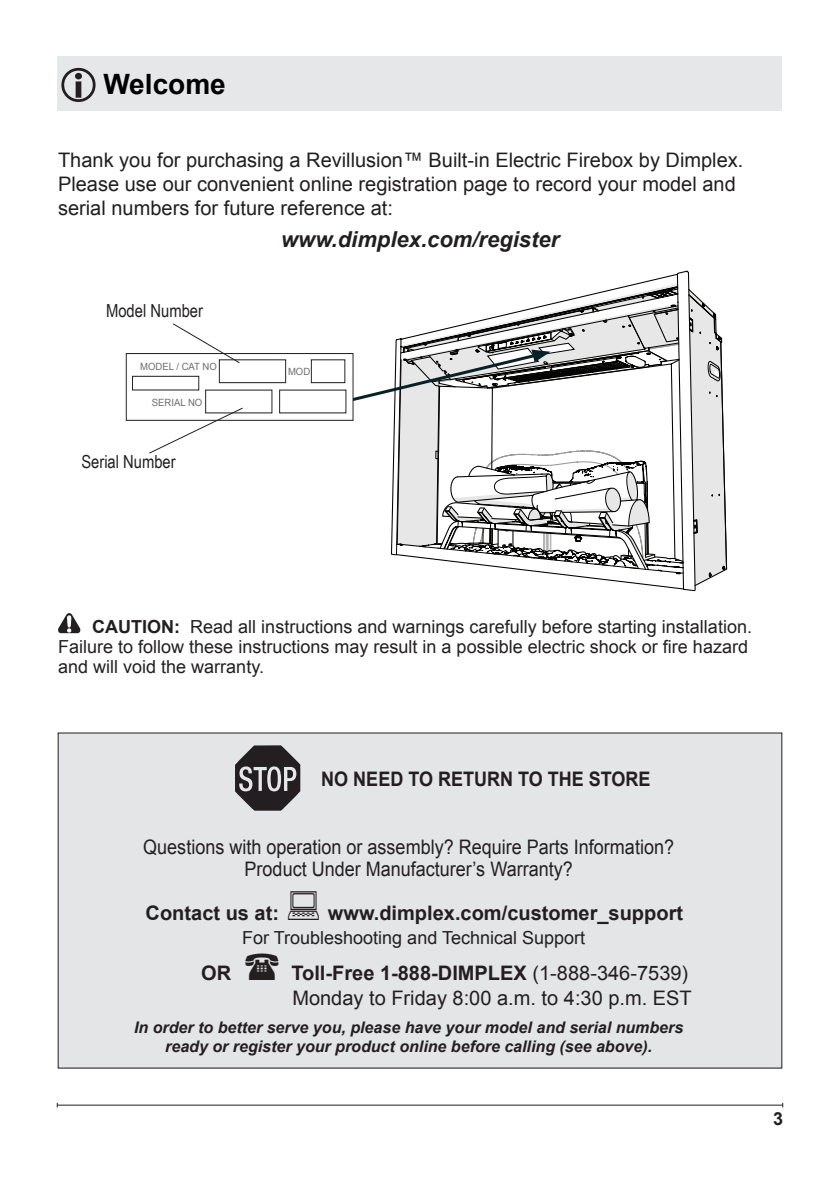
<style>
.page{position:relative;width:840px;height:1191px;background:#fff}
.page>*{position:absolute;margin:0;border:0;box-sizing:border-box;transform-origin:0 0}
.heading_1{font:700 28px "Arial";color:#000}
.t1{font:italic 700 22px "Arial";color:#231f20}
.t2{font:20px/24px "Arial";color:#231f20}
.t3{font:20px "Arial";color:#231f20;scale:.9 1}
.t4{font:700 20px "Arial";color:#231f20}
.t5{font:700 20px "Arial";color:#231f20;scale:.9 1}
.Caution{font:18px/20px "Arial";color:#231f20}
.t6{font:18px "Arial Narrow";color:#231f20}
.t7{font:700 18px "Arial";color:#231f20}
.t8{font:italic 700 16px/19.2px "Arial";color:#231f20;text-align:center}
.t9{font:10px "Arial";color:#6c6d70;scale:.96 1}
.s1{font-weight:700}
.s2{font-weight:400}
</style>
<div class="page">
<hr style="left:57px;top:1104px;width:725px;height:1px;background:#231f20">
<div style="left:57px;top:57px;width:724px;height:54px;background:#e6e7e9"></div>
<div style="left:58px;top:733px;width:723px;height:335px;background:#e4e5e7"></div>
<svg style="left:61px;top:68px;width:34px;height:34px"></svg>
<svg style="left:58px;top:613px;width:22px;height:20px"></svg>
<svg style="left:437px;top:566px;width:319px;height:540px"></svg>
<svg style="left:345px;top:270px;width:382px;height:321px"></svg>
<div style="left:126px;top:353px;width:227px;height:67px;background:#fff"></div>
<div style="left:126px;top:353px;width:227px;height:67px;border:1px solid #231f20"></div>
<div style="left:132px;top:376px;width:67px;height:14px;border:1px solid #231f20"></div>
<div style="left:219px;top:359px;width:67px;height:24px;border:1px solid #231f20"></div>
<div style="left:311px;top:359px;width:34px;height:24px;border:1px solid #231f20"></div>
<svg style="left:172px;top:323px;width:69px;height:41px"></svg>
<svg style="left:148px;top:407px;width:96px;height:47px"></svg>
<svg style="left:235px;top:745px;width:66px;height:66px"></svg>
<p class="heading_1" style="left:103px;top:65px;width:124px">Welcome</p>
<p class="t2" style="left:58px;top:148px;width:686px">Thank you for purchasing a Revillusion™ Built-in Electric Firebox by Dimplex.<br>Please use our convenient online registration page to record your model and serial numbers for future reference at:</p>
<p class="t1" style="left:281px;top:225px;width:279px">www.dimplex.com/register</p>
<p class="t6" style="left:106px;top:297px;width:98px">Model Number</p>
<p class="t9" style="left:140px;top:360px;width:81px">MODEL / CAT NO</p>
<p class="t9" style="left:152px;top:395px;width:54px">SERIAL NO</p>
<p class="t6" style="left:81px;top:449px;width:96px">Serial Number</p>
<p class="t9" style="left:288px;top:365px;width:25px">MOD</p>
<p class="Caution" style="left:58px;top:617px;width:695px;text-indent:34px"><span class="s1">CAUTION:</span> Read all instructions and warnings carefully before starting installation.<br>Failure to follow these instructions may result in a possible electric shock or fire hazard and will void the warranty.</p>
<p class="t5" style="left:321px;top:765px;width:367px">NO NEED TO RETURN TO THE STORE</p>
<p class="t3" style="left:143px;top:834px;width:591px">Questions with operation or assembly? Require Parts Information?</p>
<p class="t3" style="left:244px;top:856px;width:366px">Product Under Manufacturer’s Warranty?</p>
<p class="t4" style="left:145px;top:900px;width:135px">Contact us at:</p>
<p class="t4" style="left:327px;top:900px;width:356px">www.dimplex.com/customer_support</p>
<p class="Caution" style="left:242px;top:928px;width:344px">For Troubleshooting and Technical Support</p>
<p class="t4" style="left:201px;top:960px;width:31px">OR</p>
<p class="t4" style="left:291px;top:960px;width:398px">Toll-Free 1-888-DIMPLEX <span class="s2">(1-888-346-7539)</span></p>
<p class="t2" style="left:292px;top:985px;width:401px">Monday to Friday 8:00 a.m. to 4:30 p.m. EST</p>
<p class="t8" style="left:134px;top:1018px;width:550px">In order to better serve you, please have your model and serial numbers ready or register your product online before calling (see above).</p>
<p class="t7" style="left:772px;top:1106px;width:12px">3</p>
</div>
